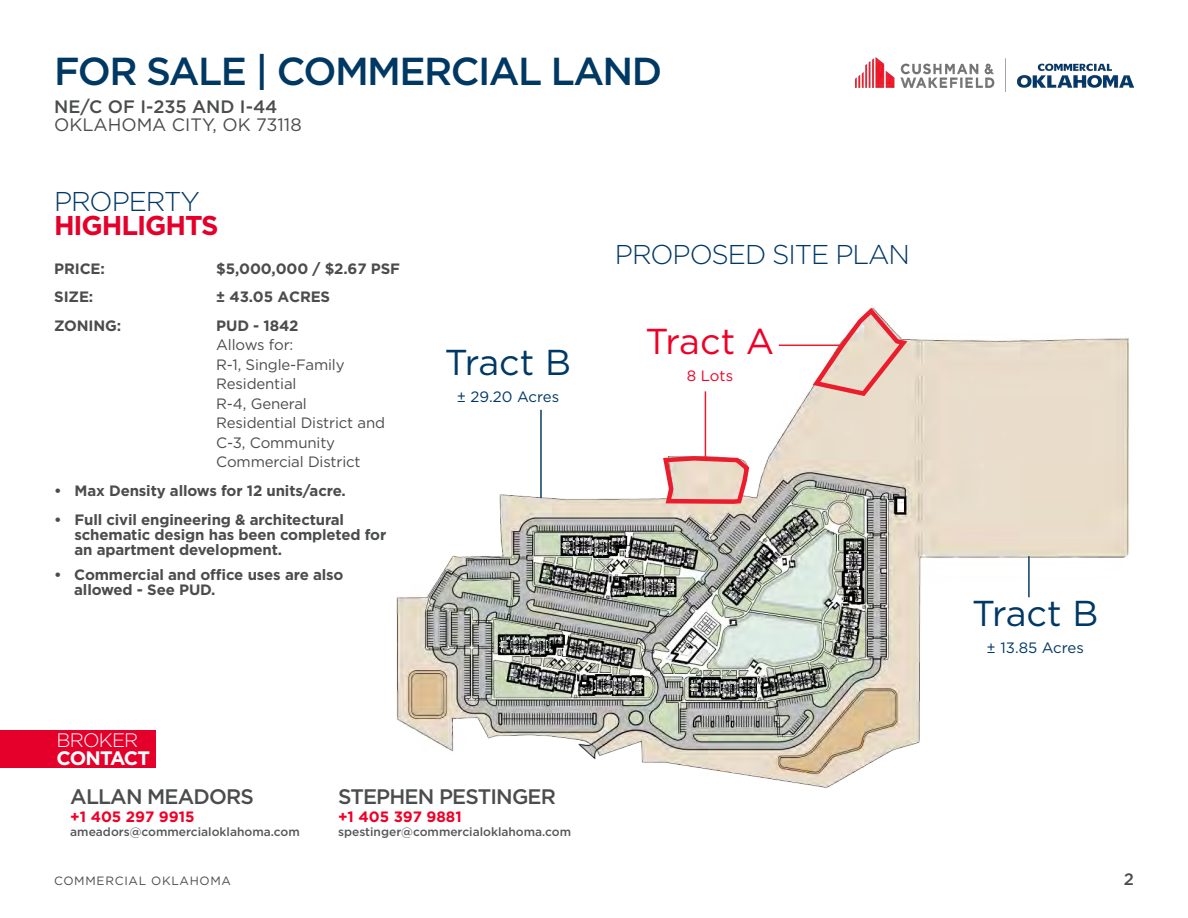
<style>
.page{position:relative;width:1188px;height:918px;background:#fff}
.page>*{position:absolute;margin:0;border:0;box-sizing:border-box;transform-origin:0 0}
.t1{font:500 39px "Gotham";letter-spacing:-.04em;color:#003864}
.cwPULLED_QUOTE_NUMBER_2nd_level{font:36px "Gotham";letter-spacing:-.015em;color:#003865}
.cwPULLED_QUOTE_NUMBER_2nd_level-2{font:36px "Gotham";letter-spacing:-.015em;color:#ef0027}
.t2{font:300 27.15px "Gotham";letter-spacing:-.04em;color:#003865}
.t3{font:700 27.15px "Gotham";letter-spacing:-.04em;color:#e4002b}
.t4{font:500 21px "Gotham";letter-spacing:-.04em;color:#4b4c4d}
.t5{font:700 19.5px "Gotham";letter-spacing:-.05em;color:#fff}
.t6{font:300 19.5px "Gotham";letter-spacing:-.04em;color:#fff}
.t7{font:18px/18px "Gotham";color:#4b4c4d}
.Spec_Value{font:500 16.5px "Gotham";color:#4b4c4d}
.Bullets___standard{font:700 15px/15px "Gotham";letter-spacing:-.01em;color:#4b4c4d}
.Bullets___standard-2{font:15px/19.5px "Gotham";letter-spacing:-.01em;color:#4b4c4d}
.t8{font:700 15px "Gotham";color:#ef0027}
.cwPULLED_QUOTE_BODY_2nd_level{font:15px "Gotham";color:#003865}
.cwPULLED_QUOTE_BODY_2nd_level-2{font:15px "Gotham";color:#ef0027}
.t9{font:500 12px "Gotham";color:#54575a}
.Spec_Value-2{font:12px "Gotham";letter-spacing:.06em;color:#4b4c4d}
.s1{font-weight:500}
.s2{font-weight:700}
</style>
<div class="page">
<img style="left:855px;top:58px;width:279px;height:34px">
<div style="left:0;top:730px;width:156px;height:38px;background:#e4002b"></div>
<img style="left:396px;top:337px;width:733px;height:451px">
<hr style="left:540px;top:410px;width:2px;height:88px;background:#083d60">
<hr style="left:1028px;top:556px;width:2px;height:41px;background:#083d60">
<svg style="left:661px;top:454px;width:91px;height:52px;background:#ecb5ae"></svg>
<svg style="left:809px;top:307px;width:102px;height:92px"></svg>
<hr style="left:705px;top:391px;width:1px;height:67px;background:#eb1c2c">
<hr style="left:779px;top:345px;width:66px;height:1px;background:#eb1c2c">
<p class="t1" style="left:54px;top:46px;width:610px">FOR SALE | COMMERCIAL LAND</p>
<p class="t7" style="left:54px;top:97px;width:249px"><span class="s1">NE/C OF I-235 AND I-44<br></span>OKLAHOMA CITY, OK 73118</p>
<p class="t2" style="left:54px;top:184px;width:148px">PROPERTY</p>
<p class="t3" style="left:54px;top:207px;width:166px">HIGHLIGHTS</p>
<p class="Bullets___standard" style="left:54px;top:261px;width:52px">PRICE:</p>
<p class="Bullets___standard" style="left:54px;top:290px;width:41px">SIZE:</p>
<p class="Bullets___standard" style="left:216px;top:254px;width:185px;line-height:28.5px">$5,000,000 / $2.67 PSF ± 43.05 ACRES</p>
<p class="Bullets___standard" style="left:54px;top:318px;width:68px">ZONING:</p>
<p class="Bullets___standard-2" style="left:216px;top:316px;width:170px"><span class="s2">PUD - 1842<br></span>Allows for:<br>R-1, Single-Family<br>Residential<br>R-4, General<br>Residential District and<br>C-3, Community<br>Commercial District</p>
<p class="Bullets___standard" style="left:54px;top:483px;width:293px">• Max Density allows for 12 units/acre.</p>
<p class="Bullets___standard" style="left:75px;top:512px;width:313px;text-indent:-20px">• Full civil engineering &amp; architectural schematic design has been completed for an apartment development.</p>
<p class="Bullets___standard" style="left:74px;top:567px;width:271px;text-indent:-20px">• Commercial and office uses are also allowed - See PUD.</p>
<p class="cwPULLED_QUOTE_NUMBER_2nd_level" style="left:445px;top:339px;width:128px">Tract B</p>
<p class="cwPULLED_QUOTE_BODY_2nd_level" style="left:457px;top:387px;width:104px">± 29.20 Acres</p>
<p class="t2" style="left:615px;top:238px;width:297px">PROPOSED SITE PLAN</p>
<p class="cwPULLED_QUOTE_NUMBER_2nd_level-2" style="left:646px;top:318px;width:130px">Tract A</p>
<p class="cwPULLED_QUOTE_BODY_2nd_level-2" style="left:687px;top:366px;width:48px">8 Lots</p>
<p class="t6" style="left:56px;top:728px;width:83px">BROKER</p>
<p class="t5" style="left:56px;top:746px;width:95px">CONTACT</p>
<p class="t4" style="left:70px;top:782px;width:185px">ALLAN MEADORS</p>
<p class="t8" style="left:70px;top:806px;width:126px">+1 405 297 9915</p>
<p class="t9" style="left:70px;top:824px;width:231px">ameadors@commercialoklahoma.com</p>
<p class="t4" style="left:338px;top:782px;width:220px">STEPHEN PESTINGER</p>
<p class="t8" style="left:338px;top:806px;width:125px">+1 405 397 9881</p>
<p class="t9" style="left:338px;top:824px;width:235px">spestinger@commercialoklahoma.com</p>
<p class="cwPULLED_QUOTE_NUMBER_2nd_level" style="left:972px;top:590px;width:128px">Tract B</p>
<p class="cwPULLED_QUOTE_BODY_2nd_level" style="left:987px;top:638px;width:99px">± 13.85 Acres</p>
<p class="Spec_Value-2" style="left:54px;top:873px;width:179px">COMMERCIAL OKLAHOMA</p>
<p class="Spec_Value" style="left:1124px;top:868px;width:12px">2</p>
</div>
